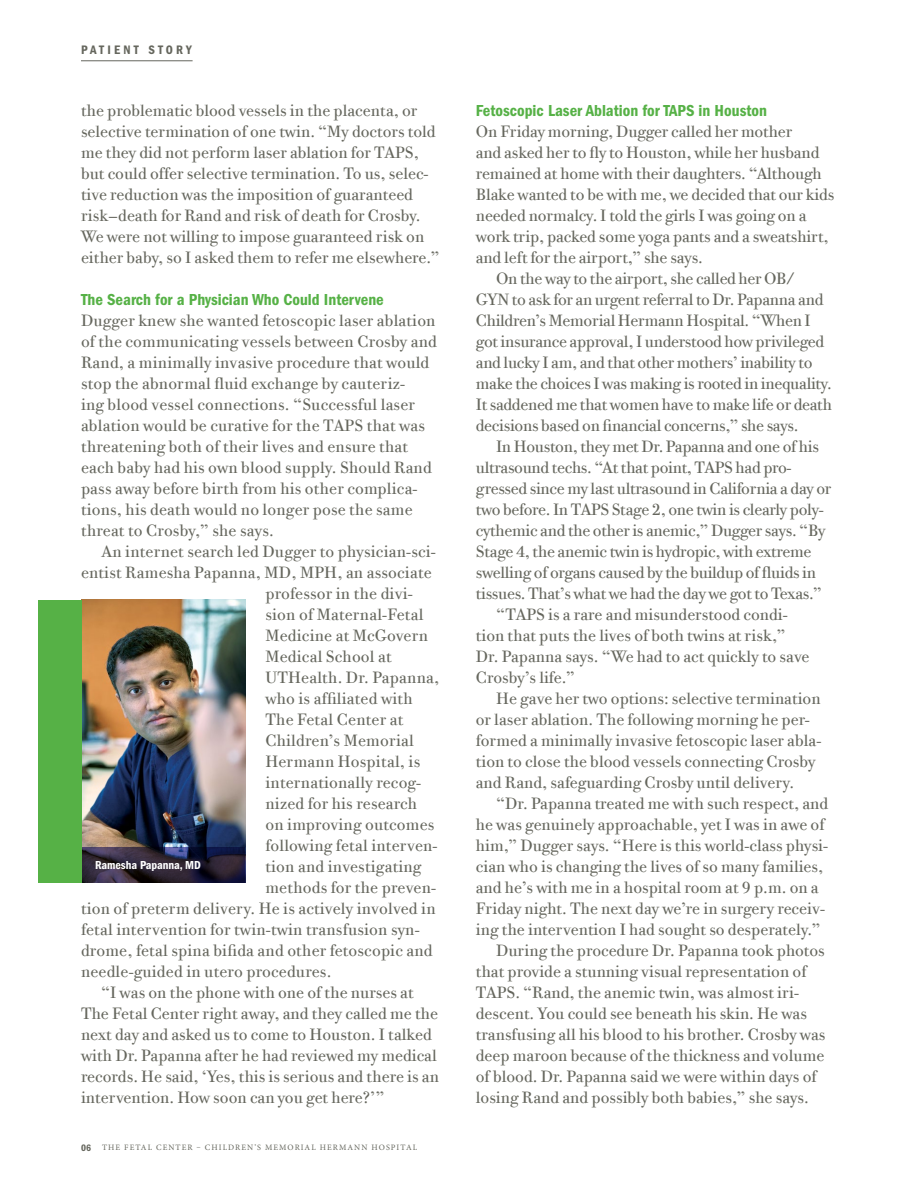
<style>
.page{position:relative;width:918px;height:1188px;background:#fff}
.page>*{position:absolute;margin:0;border:0;box-sizing:border-box;transform-origin:0 0}
.t1{font:16.5px/21px "Bodoni Twe ITC";color:#65665d}
.t2{font:16.5px "Bodoni Twe ITC";letter-spacing:-.02em;color:#65665d}
.t3{font:16.5px "ITC Franklin Gothic Std Dm Cd";color:#56b146}
.t4{font:12.75px "ITC Franklin Gothic Std Dm Cd";letter-spacing:.25em;color:#65665d}
.t5{font:12px "ITC Franklin Gothic Std Dm Cd";letter-spacing:-.005em;color:#fff}
.t6{font:8.25px "Minion Pro";letter-spacing:.13em;color:#65665d}
.s1{font-family:"ITC Franklin Gothic Std Dm Cd";font-size:9.75px}
</style>
<div class="page">
<hr style="left:81px;top:60px;width:112px;height:1px;background:#65665d">
<img style="left:82px;top:600px;width:163px;height:247px">
<svg style="left:82px;top:847px;width:163px;height:36px;background:#2a2439"></svg>
<div style="left:38px;top:600px;width:44px;height:283px;background:#56b146"></div>
<p class="t4" style="left:81px;top:42px;width:112px">PATIENT STORY</p>
<p class="t1" style="left:81px;top:99px;width:360px">the problematic blood vessels in the placenta, or selective termination of one twin. “My doctors told me they did not perform laser ablation for TAPS, but could offer selective termination. To us, selec&shy;tive reduction was the imposition of guaranteed risk—death for Rand and risk of death for Crosby.<br>We were not willing to impose guaranteed risk on either baby, so I asked them to refer me elsewhere.”</p>
<p class="t3" style="left:81px;top:290px;width:304px">The Search for a Physician Who Could Intervene</p>
<p class="t1" style="left:81px;top:309px;width:357px">Dugger knew she wanted fetoscopic laser ablation of the communicating vessels between Crosby and Rand, a minimally invasive procedure that would stop the abnormal fluid exchange by cauteriz-<br>ing blood vessel connections. “Successful laser ablation would be curative for the TAPS that was threatening both of their lives and ensure that each baby had his own blood supply. Should Rand pass away before birth from his other complica&shy;tions, his death would no longer pose the same threat to Crosby,” she says.</p>
<p class="t1" style="left:101px;top:540px;width:336px">An internet search led Dugger to physician-sci-</p>
<p class="t1" style="left:81px;top:561px;width:352px">entist Ramesha Papanna, MD, MPH, an associate</p>
<p class="t1" style="left:265px;top:582px;width:149px">professor in the divi-</p>
<p class="t1" style="left:265px;top:603px;width:160px">sion of Maternal-Fetal</p>
<p class="t1" style="left:265px;top:624px;width:164px">Medicine at McGovern</p>
<p class="t1" style="left:265px;top:645px;width:128px">Medical School at</p>
<p class="t1" style="left:265px;top:666px;width:175px">UTHealth. Dr. Papanna,</p>
<p class="t1" style="left:265px;top:687px;width:149px">who is affiliated with</p>
<p class="t1" style="left:265px;top:708px;width:139px">The Fetal Center at</p>
<p class="t1" style="left:265px;top:729px;width:150px">Children’s Memorial</p>
<p class="t1" style="left:265px;top:750px;width:156px">Hermann Hospital, is</p>
<p class="t1" style="left:265px;top:771px;width:157px">internationally recog-</p>
<p class="t1" style="left:265px;top:792px;width:153px">nized for his research</p>
<p class="t1" style="left:265px;top:813px;width:170px">on improving outcomes</p>
<p class="t1" style="left:265px;top:834px;width:174px">following fetal interven-</p>
<p class="t1" style="left:265px;top:855px;width:157px">tion and investigating</p>
<p class="t1" style="left:265px;top:876px;width:172px">methods for the preven-</p>
<p class="t1" style="left:81px;top:897px;width:356px">tion of preterm delivery. He is actively involved in</p>
<p class="t1" style="left:81px;top:918px;width:340px">fetal intervention for twin-twin transfusion syn-</p>
<p class="t1" style="left:81px;top:940px;width:353px">drome, fetal spina bifida and other fetoscopic and</p>
<p class="t1" style="left:81px;top:961px;width:252px">needle-guided in utero procedures.</p>
<p class="t1" style="left:101px;top:982px;width:314px">“I was on the phone with one of the nurses at</p>
<p class="t1" style="left:81px;top:1003px;width:359px">The Fetal Center right away, and they called me the</p>
<p class="t1" style="left:81px;top:1024px;width:352px">next day and asked us to come to Houston. I talked</p>
<p class="t1" style="left:81px;top:1045px;width:357px">with Dr. Papanna after he had reviewed my medical</p>
<p class="t1" style="left:81px;top:1066px;width:360px">records. He said, ‘Yes, this is serious and there is an</p>
<p class="t1" style="left:81px;top:1087px;width:305px">intervention. How soon can you get here?’”</p>
<p class="t5" style="left:95px;top:858px;width:107px">Ramesha Papanna, MD</p>
<p class="t6" style="left:81px;top:1142px;width:338px"><span class="s1">06</span> THE FETAL CENTER – CHILDREN’S MEMORIAL HERMANN HOSPITAL</p>
<p class="t3" style="left:476px;top:101px;width:293px">Fetoscopic Laser Ablation for TAPS in Houston</p>
<p class="t1" style="left:476px;top:121px;width:318px">On Friday morning, Dugger called her mother</p>
<p class="t1" style="left:476px;top:142px;width:345px">and asked her to fly to Houston, while her husband</p>
<p class="t1" style="left:476px;top:163px;width:347px">remained at home with their daughters. “Although</p>
<p class="t1" style="left:476px;top:184px;width:360px">Blake wanted to be with me, we decided that our kids</p>
<p class="t1" style="left:476px;top:205px;width:332px">needed normalcy. I told the girls I was going on a</p>
<p class="t1" style="left:476px;top:226px;width:354px">work trip, packed some yoga pants and a sweatshirt,</p>
<p class="t1" style="left:476px;top:247px;width:228px">and left for the airport,” she says.</p>
<p class="t2" style="left:496px;top:268px;width:300px">On the way to the airport, she called her OB/</p>
<p class="t2" style="left:476px;top:289px;width:349px">GYN to ask for an urgent referral to Dr. Papanna and</p>
<p class="t2" style="left:476px;top:310px;width:336px">Children’s Memorial Hermann Hospital. “When I</p>
<p class="t2" style="left:476px;top:331px;width:350px">got insurance approval, I understood how privileged</p>
<p class="t2" style="left:476px;top:352px;width:338px">and lucky I am, and that other mothers’ inability to</p>
<p class="t2" style="left:476px;top:373px;width:357px">make the choices I was making is rooted in inequality.</p>
<p class="t2" style="left:476px;top:394px;width:358px">It saddened me that women have to make life or death</p>
<p class="t2" style="left:476px;top:415px;width:324px">decisions based on financial concerns,” she says.</p>
<p class="t2" style="left:496px;top:436px;width:324px">In Houston, they met Dr. Papanna and one of his</p>
<p class="t2" style="left:476px;top:457px;width:317px">ultrasound techs. “At that point, TAPS had pro-</p>
<p class="t2" style="left:476px;top:478px;width:357px">gressed since my last ultrasound in California a day or</p>
<p class="t2" style="left:476px;top:499px;width:349px">two before. In TAPS Stage 2, one twin is clearly poly-</p>
<p class="t2" style="left:476px;top:520px;width:351px">cythemic and the other is anemic,” Dugger says. “By</p>
<p class="t2" style="left:476px;top:541px;width:337px">Stage 4, the anemic twin is hydropic, with extreme</p>
<p class="t2" style="left:476px;top:562px;width:342px">swelling of organs caused by the buildup of fluids in</p>
<p class="t2" style="left:476px;top:583px;width:348px">tissues. That’s what we had the day we got to Texas.”</p>
<p class="t1" style="left:496px;top:604px;width:293px">“TAPS is a rare and misunderstood condi-</p>
<p class="t1" style="left:476px;top:625px;width:311px">tion that puts the lives of both twins at risk,”</p>
<p class="t1" style="left:476px;top:646px;width:335px">Dr. Papanna says. “We had to act quickly to save</p>
<p class="t1" style="left:476px;top:667px;width:100px">Crosby’s life.”</p>
<p class="t1" style="left:496px;top:688px;width:326px">He gave her two options: selective termination</p>
<p class="t1" style="left:476px;top:709px;width:335px">or laser ablation. The following morning he per-</p>
<p class="t1" style="left:476px;top:730px;width:347px">formed a minimally invasive fetoscopic laser abla-</p>
<p class="t1" style="left:476px;top:751px;width:341px">tion to close the blood vessels connecting Crosby</p>
<p class="t1" style="left:476px;top:772px;width:320px">and Rand, safeguarding Crosby until delivery.</p>
<p class="t1" style="left:496px;top:793px;width:334px">“Dr. Papanna treated me with such respect, and</p>
<p class="t1" style="left:476px;top:814px;width:350px">he was genuinely approachable, yet I was in awe of</p>
<p class="t1" style="left:476px;top:835px;width:354px">him,” Dugger says. “Here is this world-class physi-</p>
<p class="t1" style="left:476px;top:856px;width:349px">cian who is changing the lives of so many families,</p>
<p class="t1" style="left:476px;top:877px;width:344px">and he’s with me in a hospital room at 9 p.m. on a</p>
<p class="t1" style="left:476px;top:898px;width:351px">Friday night. The next day we’re in surgery receiv-</p>
<p class="t1" style="left:476px;top:919px;width:346px">ing the intervention I had sought so desperately.”</p>
<p class="t1" style="left:496px;top:940px;width:330px">During the procedure Dr. Papanna took photos</p>
<p class="t1" style="left:476px;top:961px;width:332px">that provide a stunning visual representation of</p>
<p class="t1" style="left:476px;top:982px;width:325px">TAPS. “Rand, the anemic twin, was almost iri-</p>
<p class="t1" style="left:476px;top:1003px;width:333px">descent. You could see beneath his skin. He was</p>
<p class="t1" style="left:476px;top:1024px;width:351px">transfusing all his blood to his brother. Crosby was</p>
<p class="t1" style="left:476px;top:1045px;width:350px">deep maroon because of the thickness and volume</p>
<p class="t1" style="left:476px;top:1066px;width:342px">of blood. Dr. Papanna said we were within days of</p>
<p class="t1" style="left:476px;top:1087px;width:335px">losing Rand and possibly both babies,” she says.</p>
</div>
